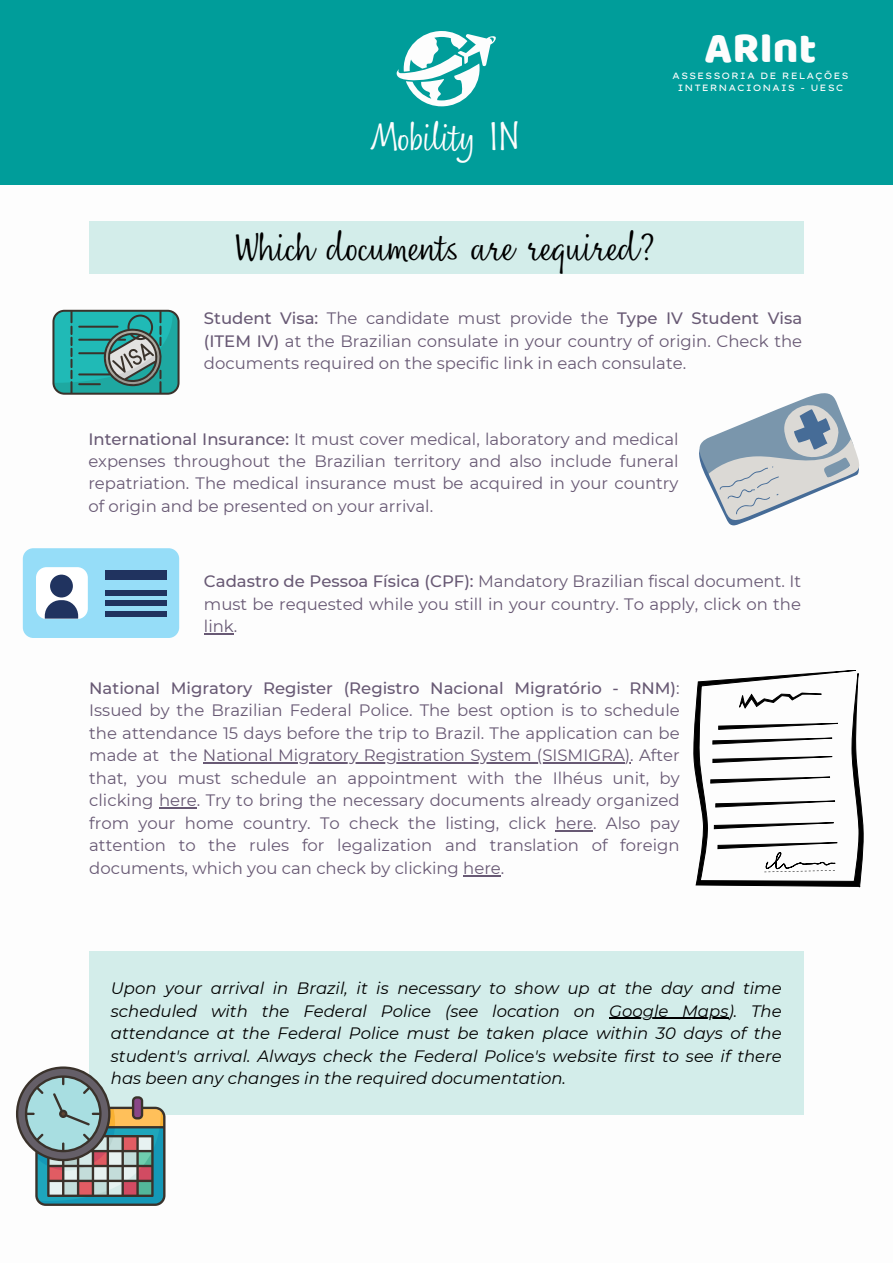
<style>
.page{position:relative;width:893px;height:1264px;background:#fff}
.page>*{position:absolute;margin:0;border:0;box-sizing:border-box;transform-origin:0 0}
.t1{font:44.25px "Baloo";color:#fdfdfd}
.t2{font:36.45px "Nefelibata Script";color:#000}
.t3{font:36.45px "Nefelibata Script";color:#fdfdfd}
.t4{font:16.5px/22.5px "Montserrat";color:#685974;text-align:justify}
.t5{font:italic 16.5px/22.5px "Montserrat";color:#000;text-align:justify}
.t6{font:9.15px/12.1px "Lexend Giga";letter-spacing:.095em;color:#fdfdfd;text-align:center}
.s1{font-weight:500}
</style>
<div class="page">
<div style="left:0;top:0;width:892px;height:184px;background:#009d9a"></div>
<div style="left:89px;top:221px;width:714px;height:53px;background:#d3edea"></div>
<div style="left:89px;top:951px;width:714px;height:163px;background:#d3edea"></div>
<hr style="left:609px;top:1017px;width:119px;height:1px;background:#000">
<svg style="left:396px;top:31px;width:100px;height:75px"></svg>
<svg style="left:52px;top:310px;width:127px;height:85px;background:#3d9c96"></svg>
<hr style="left:78px;top:326px;width:40px;height:2px;background:#3a322b">
<hr style="left:78px;top:383px;width:23px;height:2px;background:#3a322b">
<svg style="left:699px;top:393px;width:160px;height:132px"></svg>
<div style="left:23px;top:548px;width:156px;height:90px;background:#96ddf8;border-radius:11px"></div>
<div style="left:105px;top:570px;width:62px;height:9px;background:#20335f"></div>
<div style="left:105px;top:590px;width:62px;height:5px;background:#20335f"></div>
<div style="left:105px;top:600px;width:62px;height:6px;background:#20335f"></div>
<div style="left:105px;top:611px;width:62px;height:5px;background:#20335f"></div>
<div style="left:36px;top:567px;width:52px;height:52px;background:#fff;border-radius:11px"></div>
<div style="left:50px;top:574px;width:23px;height:23px;background:#20335f;border-radius:50%"></div>
<svg style="left:45px;top:600px;width:33px;height:18px"></svg>
<svg style="left:693px;top:670px;width:170px;height:216px"></svg>
<svg style="left:16px;top:1066px;width:149px;height:139px"></svg>
<hr style="left:204px;top:633px;width:30px;height:1px;background:#685974">
<hr style="left:203px;top:762px;width:421px;height:1px;background:#685974">
<hr style="left:159px;top:807px;width:38px;height:1px;background:#685974">
<hr style="left:555px;top:830px;width:38px;height:1px;background:#685974">
<hr style="left:463px;top:875px;width:38px;height:1px;background:#685974">
<p class="t3" style="left:370px;top:110px;width:153px">Mobility IN</p>
<p class="t1" style="left:704px;top:20px;width:113px">ARInt</p>
<p class="t6" style="left:672px;top:69px;width:178px">ASSESSORIA DE RELAÇÕES<br>INTERNACIONAIS - UESC</p>
<p class="t2" style="left:236px;top:221px;width:421px">Which documents are required?</p>
<p class="t4" style="left:204px;top:307px;width:599px"><span class="s1">Student Visa:</span> The candidate must provide the <span class="s1">Type IV Student Visa (ITEM IV)</span> at the Brazilian consulate in your country of origin. Check the documents required on the specific link in each consulate.</p>
<p class="t4" style="left:88px;top:427px;width:591px"><span class="s1">International Insurance:</span> It must cover medical, laboratory and medical expenses throughout the Brazilian territory and also include funeral repatriation. The medical insurance must be acquired in your country of origin and be presented on your arrival.</p>
<p class="t4" style="left:204px;top:570px;width:598px"><span class="s1">Cadastro de Pessoa Física (CPF):</span> Mandatory Brazilian fiscal document. It must be requested while you still in your country. To apply, click on the link.</p>
<p class="t4" style="left:89px;top:676px;width:592px"><span class="s1">National Migratory Register (Registro Nacional Migratório - RNM)</span>:<br>Issued by the Brazilian Federal Police. The best option is to schedule the attendance 15 days before the trip to Brazil. The application can be made at the National Migratory Registration System (SISMIGRA). After that, you must schedule an appointment with the Ilhéus unit, by clicking here. Try to bring the necessary documents already organized from your home country. To check the listing, click here. Also pay attention to the rules for legalization and translation of foreign documents, which you can check by clicking here.</p>
<p class="t5" style="left:111px;top:977px;width:672px">Upon your arrival in Brazil, it is necessary to show up at the day and time scheduled with the Federal Police (see location on Google Maps). The attendance at the Federal Police must be taken place within 30 days of the student's arrival. Always check the Federal Police's website first to see if there has been any changes in the required documentation.</p>
</div>
